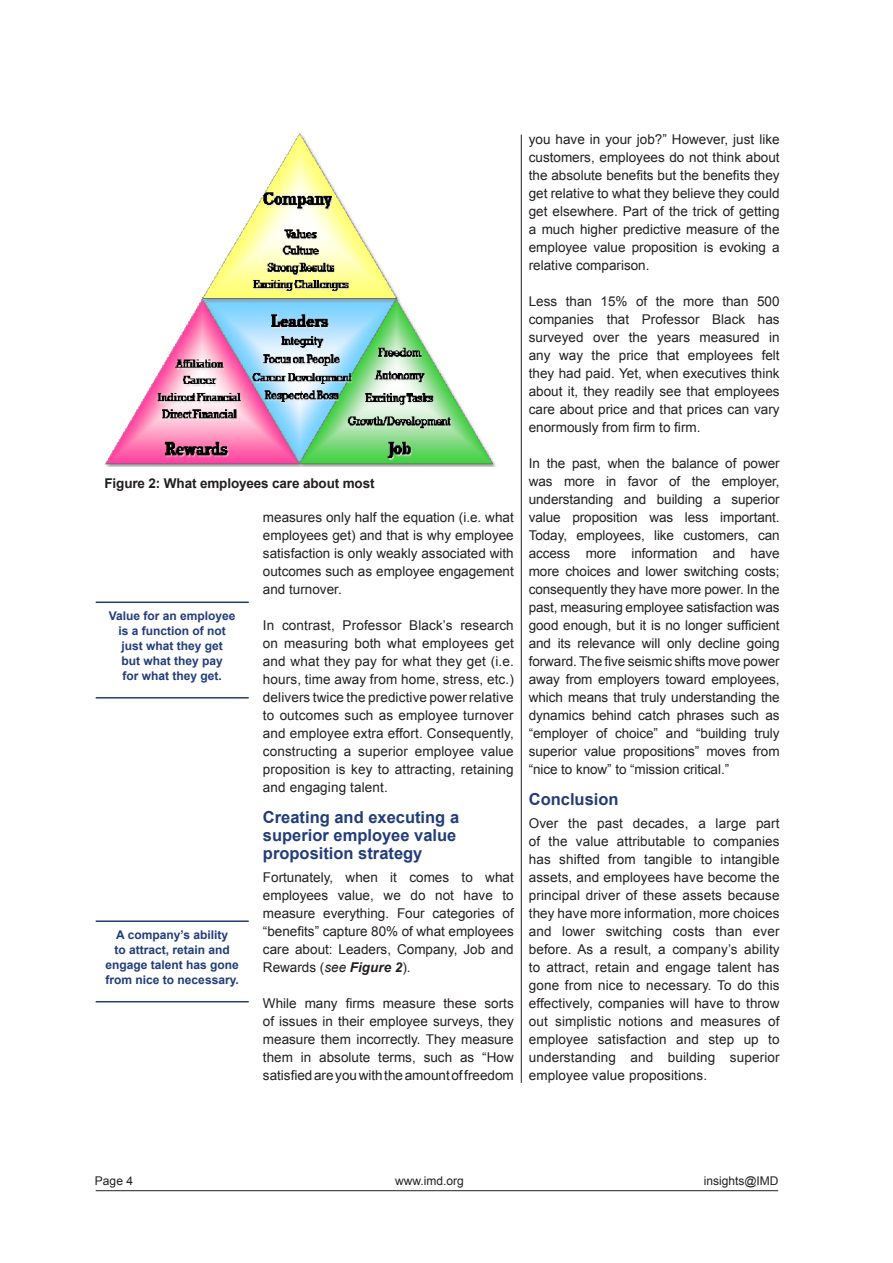
<style>
.page{position:relative;width:893px;height:1263px;background:#fff}
.page>*{position:absolute;margin:0;border:0;box-sizing:border-box;transform-origin:0 0}
.Main_title{font:700 16.5px/18px "Arial";color:#233d7a}
.Text{font:13.5px/18px "Arial";color:#231f20;text-align:justify}
.Figure_heading{font:700 13.5px "Arial";letter-spacing:-.01em;color:#231f20}
.Callout{font:700 12px/15px "Arial";color:#233d7a;text-align:center}
.t1{font:12px "Arial";color:#231f20}
.s1{font-style:italic}
.s2{font-weight:700;font-style:italic}
</style>
<div class="page">
<hr style="left:521px;top:135px;width:1px;height:948px;background:#231f20">
<hr style="left:96px;top:1190px;width:682px;height:1px;background:#231f20">
<img style="left:105px;top:132px;width:391px;height:334px">
<hr style="left:96px;top:601px;width:153px;height:2px;background:#233d7a">
<hr style="left:96px;top:697px;width:153px;height:1px;background:#233d7a">
<hr style="left:96px;top:920px;width:153px;height:2px;background:#233d7a">
<hr style="left:96px;top:1001px;width:153px;height:1px;background:#233d7a">
<p class="Figure_heading" style="left:105px;top:474px;width:272px">Figure 2: What employees care about most</p>
<p class="Callout" style="left:109px;top:609px;width:128px">Value for an employee is a function of not just what they get<br>but what they pay<br>for what they get.</p>
<p class="Callout" style="left:106px;top:928px;width:135px">A company’s ability<br>to attract, retain and engage talent has gone from nice to necessary.</p>
<p class="Text" style="left:263px;top:508px;width:252px">measures only half the equation (i.e. what employees get) and that is why employee satisfaction is only weakly associated with outcomes such as employee engagement and turnover.</p>
<p class="Text" style="left:263px;top:616px;width:252px">In contrast, Professor Black’s research on measuring both what employees get and what they pay for what they get (i.e. hours, time away from home, stress, etc.) delivers twice the predictive power relative to outcomes such as employee turnover and employee extra effort. Consequently, constructing a superior employee value proposition is key to attracting, retaining and engaging talent.</p>
<p class="Main_title" style="left:263px;top:808px;width:198px">Creating and executing a superior employee value proposition strategy</p>
<p class="Text" style="left:263px;top:868px;width:252px">Fortunately, when it comes to what employees value, we do not have to measure everything. Four categories of “benefits” capture 80% of what employees care about: Leaders, Company, Job and Rewards (<span class="s1">see</span> <span class="s2">Figure 2</span>).</p>
<p class="Text" style="left:263px;top:994px;width:252px">While many firms measure these sorts of issues in their employee surveys, they measure them incorrectly. They measure them in absolute terms, such as “How satisfied are you with the amount of freedom</p>
<p class="Text" style="left:529px;top:130px;width:252px">you have in your job?” However, just like customers, employees do not think about the absolute benefits but the benefits they get relative to what they believe they could get elsewhere. Part of the trick of getting a much higher predictive measure of the employee value proposition is evoking a relative comparison.</p>
<p class="Text" style="left:529px;top:292px;width:252px">Less than 15% of the more than 500 companies that Professor Black has surveyed over the years measured in any way the price that employees felt they had paid. Yet, when executives think about it, they readily see that employees care about price and that prices can vary enormously from firm to firm.</p>
<p class="Text" style="left:529px;top:454px;width:252px">In the past, when the balance of power was more in favor of the employer, understanding and building a superior value proposition was less important.<br>Today, employees, like customers, can access more information and have more choices and lower switching costs; consequently they have more power. In the past, measuring employee satisfaction was good enough, but it is no longer sufficient and its relevance will only decline going forward. The five seismic shifts move power away from employers toward employees, which means that truly understanding the dynamics behind catch phrases such as “employer of choice” and “building truly superior value propositions” moves from “nice to know” to “mission critical.”</p>
<p class="Main_title" style="left:529px;top:790px;width:91px">Conclusion</p>
<p class="Text" style="left:529px;top:814px;width:252px">Over the past decades, a large part of the value attributable to companies has shifted from tangible to intangible assets, and employees have become the principal driver of these assets because they have more information, more choices and lower switching costs than ever before. As a result, a company’s ability to attract, retain and engage talent has gone from nice to necessary. To do this effectively, companies will have to throw out simplistic notions and measures of employee satisfaction and step up to understanding and building superior employee value propositions.</p>
<p class="t1" style="left:95px;top:1173px;width:40px">Page 4</p>
<p class="t1" style="left:395px;top:1173px;width:70px">www.imd.org</p>
<p class="t1" style="left:704px;top:1173px;width:76px">insights@IMD</p>
</div>
